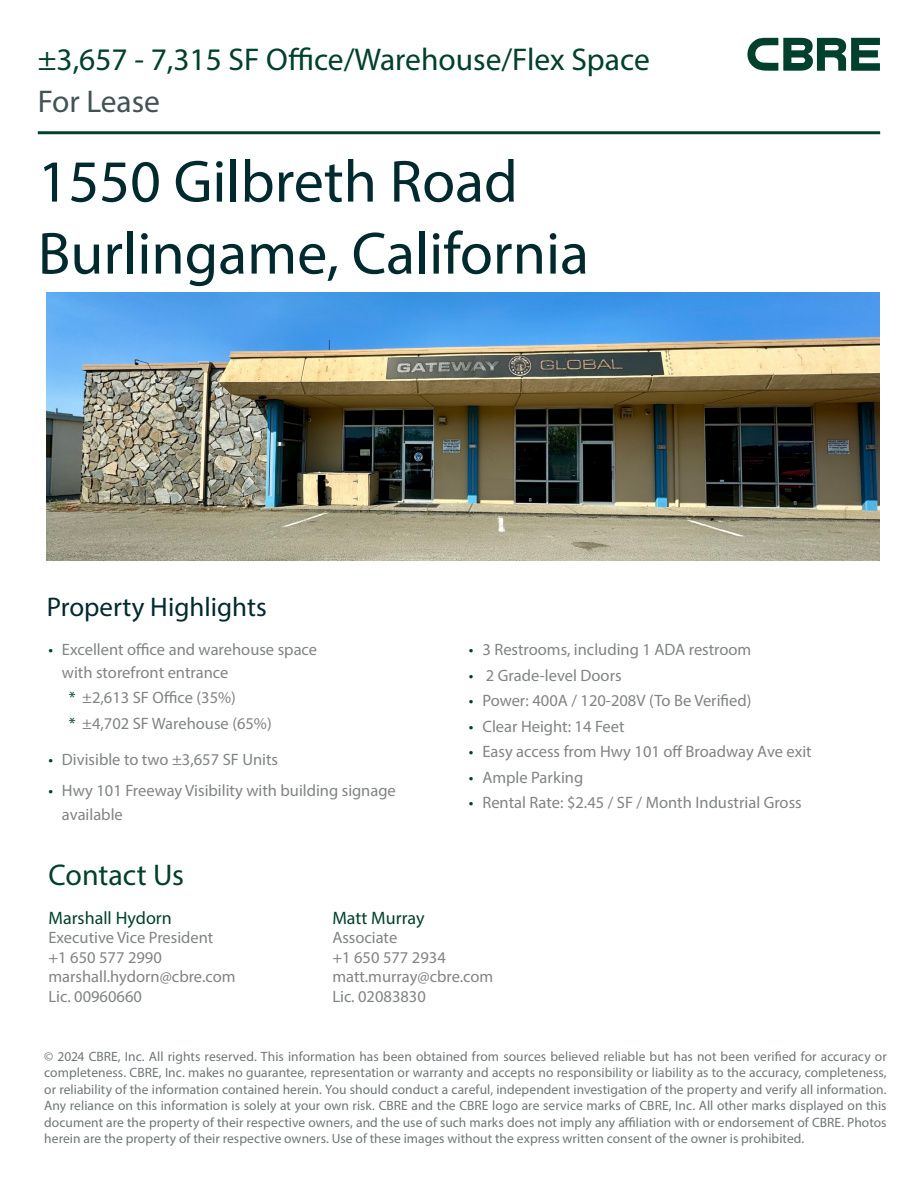
<style>
.page{position:relative;width:918px;height:1188px;background:#fff}
.page>*{position:absolute;margin:0;border:0;box-sizing:border-box;transform-origin:0 0}
.t1{font:60px/72px "Myriad Pro";color:#002a2e}
.t2{font:31.5px "Myriad Pro";color:#00402d}
.t3{font:31.5px "Myriad Pro";color:#435254}
.t4{font:30px "Myriad Pro";color:#00402d}
.t5{font:27px "Myriad Pro";color:#002a2e}
.t6{font:18px "Myriad Pro";color:#00402d}
.t7{font:16.5px/19.5px "Myriad Pro";color:#808581}
.t8{font:13.5px/16.5px "Myriad Pro";letter-spacing:.005em;color:#6f7678;text-align:justify}
.s1{color:#00402d}
</style>
<div class="page">
<img style="left:46px;top:293px;width:834px;height:268px">
<svg style="left:747px;top:38px;width:133px;height:33px"></svg>
<hr style="left:38px;top:131px;width:842px;height:3px;background:#00402d">
<h2 class="t2" style="left:38px;top:40px;width:614px">±3,657 - 7,315 SF Office/Warehouse/Flex Space</h2>
<h2 class="t3" style="left:38px;top:82px;width:124px">For Lease</h2>
<h1 class="t1" style="left:38px;top:145px;width:553px">1550 Gilbreth Road<br>Burlingame, California</h1>
<h3 class="t5" style="left:47px;top:591px;width:221px">Property Highlights</h3>
<p class="t7" style="left:62px;top:638px;width:257px;line-height:22.5px;text-indent:-13px"><span class="s1">•</span> Excellent office and warehouse space with storefront entrance</p>
<p class="t7" style="left:69px;top:685px;width:205px;line-height:25.5px"><span class="s1">*</span> ±2,613 SF Office (35%)<br><span class="s1">*</span> ±4,702 SF Warehouse (65%)</p>
<p class="t7" style="left:48px;top:749px;width:231px"><span class="s1">•</span> Divisible to two ±3,657 SF Units</p>
<p class="t7" style="left:62px;top:778px;width:335px;line-height:24px;text-indent:-13px"><span class="s1">•</span> Hwy 101 Freeway Visibility with building signage available</p>
<p class="t7" style="left:469px;top:640px;width:284px"><span class="s1">•</span> 3 Restrooms, including 1 ADA restroom</p>
<p class="t7" style="left:469px;top:665px;width:154px"><span class="s1">•</span> 2 Grade-level Doors</p>
<p class="t7" style="left:469px;top:691px;width:284px"><span class="s1">•</span> Power: 400A / 120-208V (To Be Verified)</p>
<p class="t7" style="left:469px;top:716px;width:157px"><span class="s1">•</span> Clear Height: 14 Feet</p>
<p class="t7" style="left:469px;top:742px;width:344px"><span class="s1">•</span> Easy access from Hwy 101 off Broadway Ave exit</p>
<p class="t7" style="left:469px;top:767px;width:116px"><span class="s1">•</span> Ample Parking</p>
<p class="t7" style="left:469px;top:793px;width:334px"><span class="s1">•</span> Rental Rate: $2.45 / SF / Month Industrial Gross</p>
<h3 class="t4" style="left:48px;top:857px;width:137px">Contact Us</h3>
<h3 class="t6" style="left:48px;top:906px;width:125px">Marshall Hydorn</h3>
<p class="t7" style="left:48px;top:927px;width:189px">Executive Vice President +1 650 577 2990 marshall.hydorn@cbre.com<br>Lic. 00960660</p>
<h3 class="t6" style="left:332px;top:906px;width:94px">Matt Murray</h3>
<p class="t7" style="left:332px;top:927px;width:162px">Associate<br>+1 650 577 2934 matt.murray@cbre.com<br>Lic. 02083830</p>
<p class="t8" style="left:44px;top:1048px;width:844px">© 2024 CBRE, Inc. All rights reserved. This information has been obtained from sources believed reliable but has not been verified for accuracy or completeness. CBRE, Inc. makes no guarantee, representation or warranty and accepts no responsibility or liability as to the accuracy, completeness, or reliability of the information contained herein. You should conduct a careful, independent investigation of the property and verify all information.<br>Any reliance on this information is solely at your own risk. CBRE and the CBRE logo are service marks of CBRE, Inc. All other marks displayed on this document are the property of their respective owners, and the use of such marks does not imply any affiliation with or endorsement of CBRE. Photos herein are the property of their respective owners. Use of these images without the express written consent of the owner is prohibited.</p>
</div>
